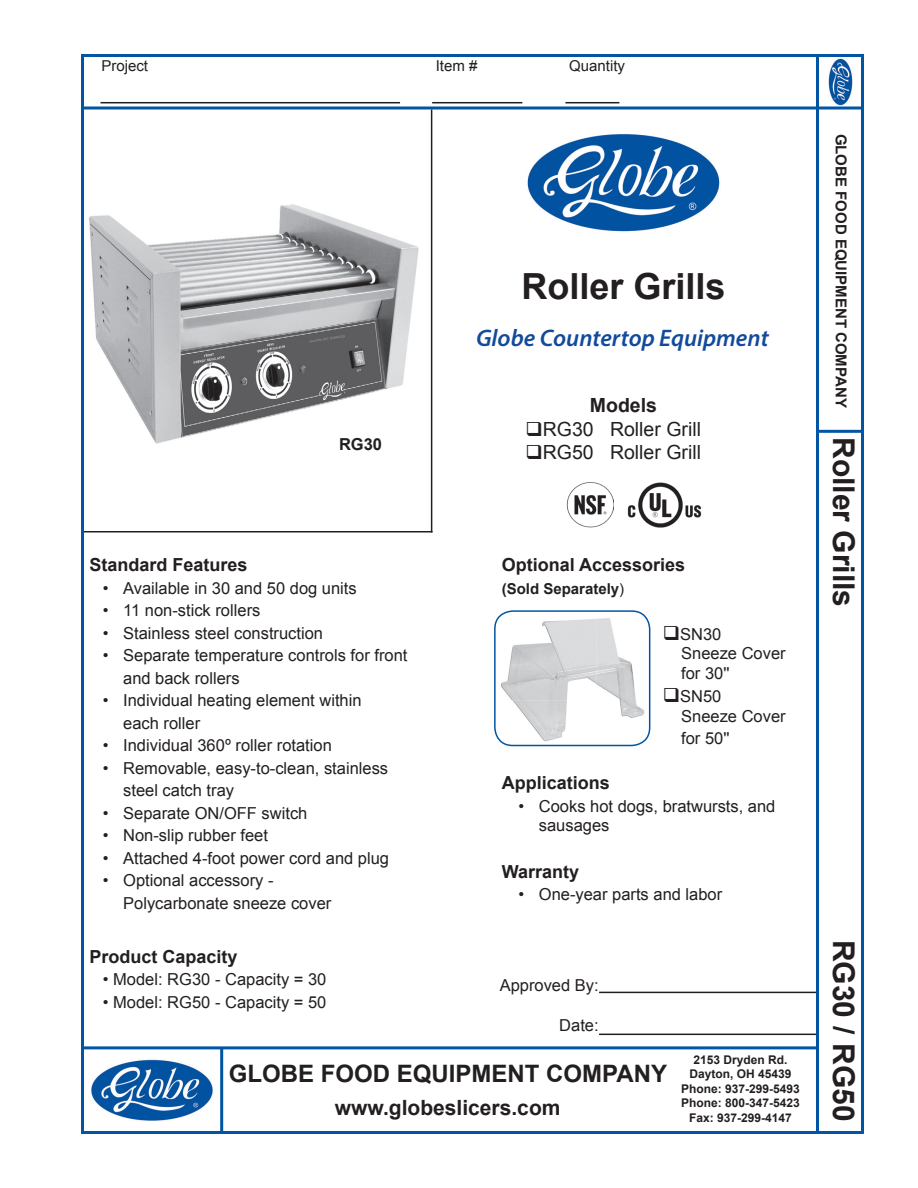
<style>
.page{position:relative;width:918px;height:1188px;background:#fff}
.page>*{position:absolute;margin:0;border:0;box-sizing:border-box;transform-origin:0 0}
.t1{font:700 36px "Arial";color:#231f20}
.t2{font:700 30px "Arial";color:#231f20}
.t3{font:700 24px "Arial";color:#231f20}
.t4{font:italic 600 24px "Myriad Pro";color:#124a9c}
.t5{font:700 21px "Arial";color:#231f20}
.t6{font:19.5px "Arial";color:#231f20}
.t7{font:700 19.5px "Arial";color:#231f20}
.t8{font:700 18px "Arial";color:#231f20}
.t9{font:16.5px/22.5px "Arial";color:#231f20}
.t10{font:700 16.5px "Arial";color:#231f20}
.t11{font:700 15px "Arial";color:#231f20}
.t12{font:15px "Arial";color:#231f20}
.t13{font:700 12px/14.4px "Arial";color:#231f20;text-align:center}
.s1{font-weight:400}
</style>
<div class="page">
<img style="left:89px;top:204px;width:330px;height:240px">
<hr style="left:861px;top:54px;width:3px;height:1080px;background:#0155a2">
<hr style="left:81px;top:54px;width:782px;height:3px;background:#0155a2">
<hr style="left:81px;top:54px;width:3px;height:1080px;background:#0155a2">
<svg style="left:84px;top:106px;width:777px;height:4px;background:#3f7eb8"></svg>
<hr style="left:100px;top:102px;width:300px;height:1px;background:#231f20">
<hr style="left:432px;top:102px;width:90px;height:1px;background:#231f20">
<hr style="left:565px;top:102px;width:54px;height:1px;background:#231f20">
<hr style="left:816px;top:55px;width:3px;height:1079px;background:#0155a2">
<hr style="left:816px;top:430px;width:48px;height:3px;background:#0155a2">
<hr style="left:81px;top:1131px;width:782px;height:3px;background:#0155a2">
<hr style="left:81px;top:1046px;width:738px;height:3px;background:#0155a2">
<hr style="left:220px;top:1048px;width:3px;height:84px;background:#0155a2">
<hr style="left:599px;top:992px;width:217px;height:1px;background:#231f20">
<hr style="left:599px;top:1034px;width:217px;height:1px;background:#231f20">
<img style="left:828px;top:59px;width:25px;height:47px">
<hr style="left:431px;top:109px;width:1px;height:423px;background:#231f20">
<hr style="left:84px;top:531px;width:349px;height:1px;background:#231f20">
<img style="left:500px;top:616px;width:145px;height:126px">
<div style="left:494px;top:610px;width:156px;height:136px;border:2px solid #0155a2;border-radius:18px"></div>
<img style="left:567px;top:482px;width:46px;height:46px">
<img style="left:628px;top:483px;width:74px;height:45px">
<img style="left:527px;top:134px;width:193px;height:98px">
<img style="left:91px;top:1059px;width:122px;height:62px">
<p class="t12" style="left:101px;top:56px;width:48px">Project</p>
<p class="t12" style="left:436px;top:56px;width:43px">Item #</p>
<p class="t12" style="left:569px;top:56px;width:57px">Quantity</p>
<h1 class="t1" style="left:521px;top:263px;width:206px">Roller Grills</h1>
<p class="t10" style="left:339px;top:433px;width:45px">RG30</p>
<p class="t8" style="left:89px;top:553px;width:160px">Standard Features</p>
<p class="t9" style="left:103px;top:577px;width:255px">• Available in 30 and 50 dog units</p>
<p class="t9" style="left:103px;top:600px;width:159px">• 11 non-stick rollers</p>
<p class="t9" style="left:103px;top:622px;width:222px">• Stainless steel construction</p>
<p class="t9" style="left:123px;top:645px;width:286px;text-indent:-20px">• Separate temperature controls for front and back rollers</p>
<p class="t9" style="left:123px;top:690px;width:240px;text-indent:-20px">• Individual heating element within each roller</p>
<p class="t9" style="left:103px;top:735px;width:231px">• Individual 360º roller rotation</p>
<p class="t9" style="left:123px;top:757px;width:267px;text-indent:-20px">• Removable, easy-to-clean, stainless steel catch tray</p>
<p class="t9" style="left:103px;top:802px;width:206px">• Separate ON/OFF switch</p>
<p class="t9" style="left:103px;top:825px;width:167px">• Non-slip rubber feet</p>
<p class="t9" style="left:103px;top:847px;width:288px">• Attached 4-foot power cord and plug</p>
<p class="t9" style="left:123px;top:870px;width:210px;text-indent:-20px">• Optional accessory -<br>Polycarbonate sneeze cover</p>
<p class="t8" style="left:89px;top:945px;width:150px">Product Capacity</p>
<p class="t9" style="left:103px;top:968px;width:225px">• Model: RG30 - Capacity = 30</p>
<p class="t9" style="left:103px;top:991px;width:225px">• Model: RG50 - Capacity = 50</p>
<h3 class="t4" style="left:476px;top:323px;width:294px">Globe Countertop Equipment</h3>
<p class="t7" style="left:590px;top:392px;width:69px">Models</p>
<p class="t6" style="left:525px;top:416px;width:177px">❑RG30 Roller Grill</p>
<p class="t6" style="left:525px;top:439px;width:177px">❑RG50 Roller Grill</p>
<p class="t8" style="left:502px;top:553px;width:185px">Optional Accessories</p>
<p class="t11" style="left:502px;top:579px;width:124px">(Sold Separately<span class="s1">)</span></p>
<p class="t9" style="left:681px;top:624px;width:106px;line-height:19.5px;text-indent:-18px">❑SN30<br>Sneeze Cover for 30''</p>
<p class="t9" style="left:681px;top:687px;width:106px;line-height:19.5px;text-indent:-18px">❑SN50<br>Sneeze Cover</p>
<p class="t9" style="left:681px;top:727px;width:50px">for 50''</p>
<p class="t8" style="left:502px;top:771px;width:110px">Applications</p>
<p class="t9" style="left:539px;top:796px;width:238px;line-height:19.5px;text-indent:-20px">• Cooks hot dogs, bratwursts, and sausages</p>
<p class="t8" style="left:502px;top:859px;width:79px">Warranty</p>
<p class="t9" style="left:519px;top:883px;width:205px">• One-year parts and labor</p>
<p class="t9" style="left:500px;top:974px;width:101px">Approved By:</p>
<p class="t9" style="left:559px;top:1014px;width:41px">Date:</p>
<h3 class="t3" style="left:229px;top:1058px;width:440px">GLOBE FOOD EQUIPMENT COMPANY</h3>
<p class="t5" style="left:335px;top:1094px;width:227px">www.globeslicers.com</p>
<p class="t13" style="left:681px;top:1053px;width:120px">2153 Dryden Rd.<br>Dayton, OH 45439<br>Phone: 937-299-5493<br>Phone: 800-347-5423<br>Fax: 937-299-4147</p>
<p class="t11" style="left:851px;top:134px;width:275px;rotate:90deg">GLOBE FOOD EQUIPMENT COMPANY</p>
<h2 class="t2" style="left:864px;top:437px;width:172px;rotate:90deg">Roller Grills</h2>
<h2 class="t2" style="left:864px;top:940px;width:183px;rotate:90deg">RG30 / RG50</h2>
</div>
